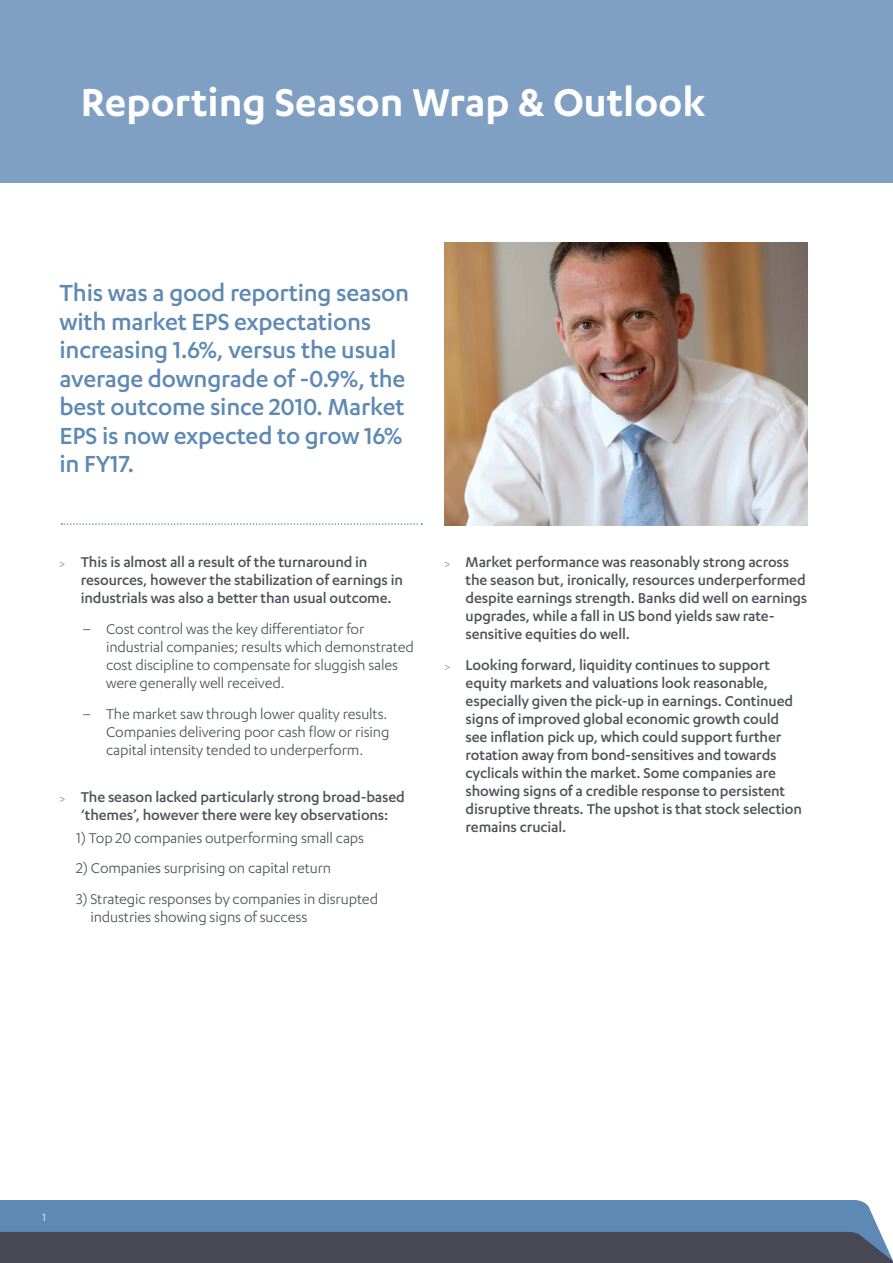
<style>
.page{position:relative;width:893px;height:1263px;background:#fff}
.page>*{position:absolute;margin:0;border:0;box-sizing:border-box;transform-origin:0 0}
.t1{font:600 45px "Karbon";color:#fff}
.t2{font:500 27px/28.5px "Karbon";letter-spacing:-.01em;color:#5d89b4}
.t3{font:500 16.5px/18px "Karbon";letter-spacing:-.01em;color:#4d5357}
.t4{font:16.5px/18px "Karbon";letter-spacing:-.01em;color:#4d5357}
.t5{font:12px "Karbon";color:#fff}
.s1{font-family:"Minion Pro";font-weight:400;font-size:10.5px;color:#676a6e}
</style>
<div class="page">
<div style="left:0;top:1200px;width:880px;height:32px;background:#5d89b4"></div>
<div style="left:0;top:1232px;width:893px;height:31px;background:#464953"></div>
<div style="left:0;top:0;width:893px;height:183px;background:#7fa0c3"></div>
<svg style="left:61px;top:523px;width:361px;height:2px"></svg>
<img style="left:444px;top:242px;width:364px;height:284px">
<h1 class="t1" style="left:81px;top:77px;width:626px">Reporting Season Wrap &amp; Outlook</h1>
<h2 class="t2" style="left:60px;top:278px;width:351px">This was a good reporting season with market EPS expectations increasing 1.6%, versus the usual average downgrade of -0.9%, the best outcome since 2010. Market<br>EPS is now expected to grow 16% in FY17.</h2>
<p class="t3" style="left:81px;top:553px;width:324px;text-indent:-21px"><span class="s1">&gt;</span> This is almost all a result of the turnaround in resources, however the stabilization of earnings in industrials was also a better than usual outcome.</p>
<p class="t4" style="left:106px;top:619px;width:309px;text-indent:-24px">– Cost control was the key differentiator for industrial companies; results which demonstrated cost discipline to compensate for sluggish sales were generally well received.</p>
<p class="t4" style="left:106px;top:704px;width:285px;text-indent:-24px">– The market saw through lower quality results.<br>Companies delivering poor cash flow or rising capital intensity tended to underperform.</p>
<p class="t3" style="left:60px;top:788px;width:347px;text-align:center"><span class="s1">&gt;</span> The season lacked particularly strong broad-based ‘themes’, however there were key observations:</p>
<p class="t4" style="left:76px;top:828px;width:290px">1) Top 20 companies outperforming small caps</p>
<p class="t4" style="left:76px;top:859px;width:257px">2) Companies surprising on capital return</p>
<p class="t4" style="left:90px;top:890px;width:289px;text-indent:-14px">3) Strategic responses by companies in disrupted industries showing signs of success</p>
<p class="t3" style="left:466px;top:553px;width:343px;text-indent:-21px"><span class="s1">&gt;</span> Market performance was reasonably strong across the season but, ironically, resources underperformed despite earnings strength. Banks did well on earnings upgrades, while a fall in US bond yields saw rate&shy;sensitive equities do well.</p>
<p class="t3" style="left:466px;top:655px;width:338px;text-indent:-21px"><span class="s1">&gt;</span> Looking forward, liquidity continues to support equity markets and valuations look reasonable, especially given the pick-up in earnings. Continued signs of improved global economic growth could see inflation pick up, which could support further rotation away from bond-sensitives and towards cyclicals within the market. Some companies are showing signs of a credible response to persistent disruptive threats. The upshot is that stock selection remains crucial.</p>
<p class="t5" style="left:43px;top:1211px;width:5px">1</p>
</div>
